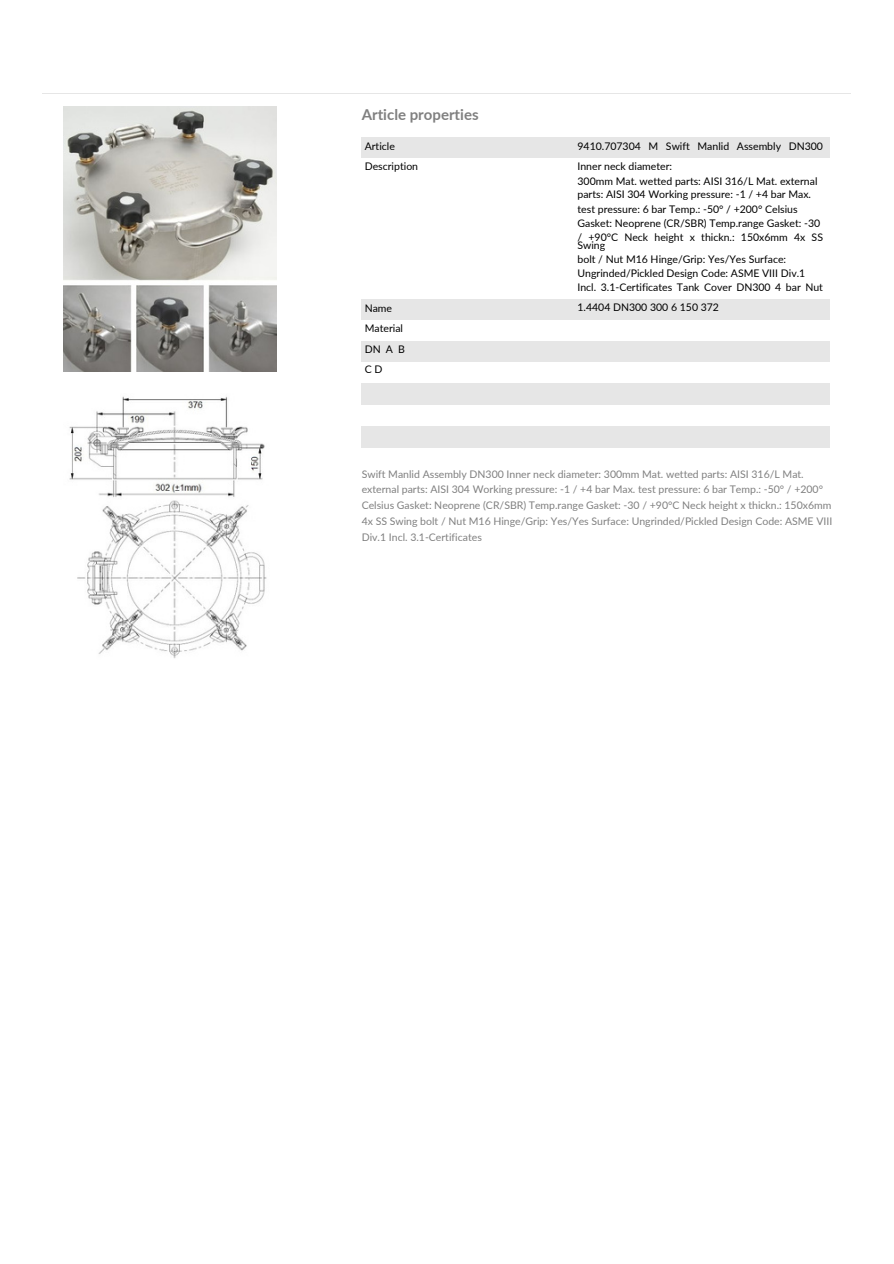
<style>
.page{position:relative;width:894px;height:1264px;background:#fff}
.page>*{position:absolute;margin:0;border:0;box-sizing:border-box;transform-origin:0 0}
.t1{font:700 15px "Lato";color:#808080}
.t2{font:10.5px/20.2px "Lato";color:#000}
.t3{font:10.5px/15.8px "Lato";color:#808080}
</style>
<div class="page">
<hr style="left:43px;top:93px;width:807px;height:1px;background:#e6e6e6">
<img style="left:64px;top:106px;width:212px;height:266px">
<img style="left:69px;top:396px;width:198px;height:263px">
<div style="left:361px;top:138px;width:468px;height:21px;background:#e6e6e6"></div>
<div style="left:361px;top:300px;width:468px;height:21px;background:#e6e6e6"></div>
<div style="left:361px;top:342px;width:468px;height:21px;background:#e6e6e6"></div>
<div style="left:361px;top:384px;width:468px;height:21px;background:#e6e6e6"></div>
<div style="left:361px;top:426px;width:468px;height:21px;background:#e6e6e6"></div>
<p class="t1" style="left:361px;top:105px;width:118px">Article properties</p>
<p class="t2" style="left:364px;top:136px;width:55px">Article<br>Description</p>
<p class="t2" style="left:577px;top:136px;width:247px">9410.707304 M Swift Manlid Assembly DN300<br>Inner neck diameter:</p>
<p class="t2" style="left:577px;top:171px;width:241px">300mm Mat. wetted parts: AISI 316/L Mat. external</p>
<p class="t2" style="left:577px;top:184px;width:235px">parts: AISI 304 Working pressure: -1 / +4 bar Max.</p>
<p class="t2" style="left:577px;top:199px;width:221px">test pressure: 6 bar Temp.: -50° / +200° Celsius</p>
<p class="t2" style="left:577px;top:212px;width:244px">Gasket: Neoprene (CR/SBR) Temp.range Gasket: -30</p>
<p class="t2" style="left:577px;top:233px;width:247px;line-height:7.8px">/ +90°C Neck height x thickn.: 150x6mm 4x SS<br>Swing</p>
<p class="t2" style="left:577px;top:248px;width:210px">bolt / Nut M16 Hinge/Grip: Yes/Yes Surface:</p>
<p class="t2" style="left:577px;top:263px;width:229px">Ungrinded/Pickled Design Code: ASME VIII Div.1</p>
<p class="t2" style="left:577px;top:276px;width:247px">Incl. 3.1-Certificates Tank Cover DN300 4 bar Nut<br>1.4404 DN300 300 6 150 372</p>
<h1 class="t2" style="left:364px;top:298px;width:42px">Name<br>Material<br>DNAB<br>C D</h1>
<p class="t3" style="left:361px;top:465px;width:472px">Swift Manlid Assembly DN300 Inner neck diameter: 300mm Mat. wetted parts: AISI 316/L Mat. external parts: AISI 304 Working pressure: -1 / +4 bar Max. test pressure: 6 bar Temp.: -50° / +200° Celsius Gasket: Neoprene (CR/SBR) Temp.range Gasket: -30 / +90°C Neck height x thickn.: 150x6mm 4x SS Swing bolt / Nut M16 Hinge/Grip: Yes/Yes Surface: Ungrinded/Pickled Design Code: ASME VIII Div.1 Incl. 3.1-Certificates</p>
</div>
